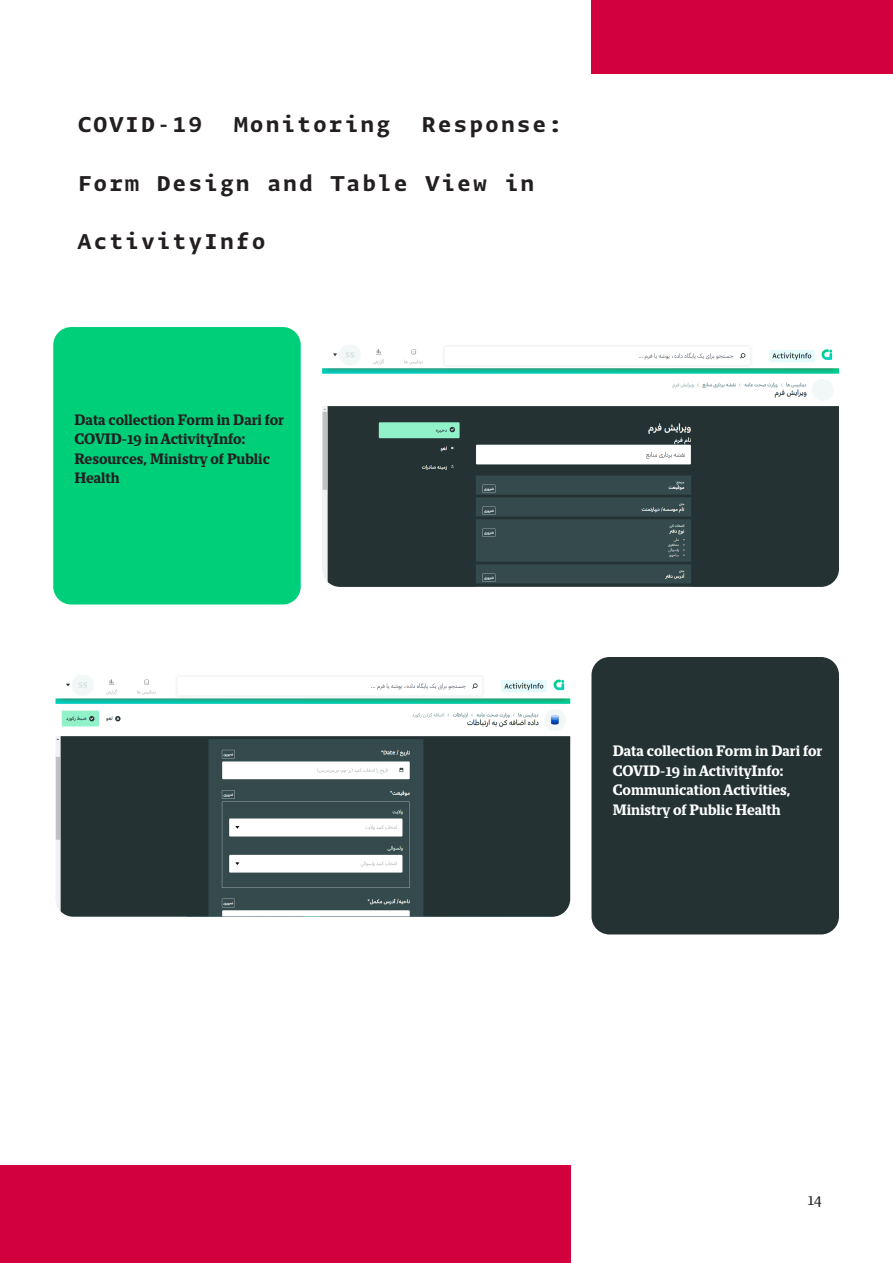
<style>
.page{position:relative;width:893px;height:1263px;background:#fff}
.page>*{position:absolute;margin:0;border:0;box-sizing:border-box;transform-origin:0 0}
.Long_title{font:25.5px "Greta Mono Std Bld";color:#231f20}
.Quote_or_important_f{font:700 13.5px/19.5px "Tribunal Std";color:#fff}
.Quote_or_important_f-2{font:700 13.5px/19.5px "Tribunal Std";color:#231f20}
.t1{font:13.5px "Tribunal Std";color:#231f20}
</style>
<div class="page">
<div style="left:53px;top:327px;width:248px;height:277px;background:#00cf79;border-radius:18px"></div>
<div style="left:591px;top:0;width:302px;height:74px;background:#d2003d"></div>
<div style="left:0;top:1166px;width:570px;height:97px;background:#d2003d"></div>
<img style="left:322px;top:345px;width:517px;height:242px">
<img style="left:56px;top:675px;width:514px;height:242px">
<div style="left:591px;top:657px;width:248px;height:277px;background:#243233;border-radius:18px"></div>
<p class="Long_title" style="left:77px;top:110px;width:488px">COVID-19 Monitoring Response:</p>
<p class="Long_title" style="left:77px;top:169px;width:460px">Form Design and Table View in</p>
<p class="Long_title" style="left:77px;top:227px;width:191px">ActivityInfo</p>
<p class="Quote_or_important_f-2" style="left:75px;top:410px;width:211px">Data collection Form in Dari for<br>COVID-19 in ActivityInfo:</p>
<p class="Quote_or_important_f-2" style="left:75px;top:449px;width:197px">Resources, Ministry of Public<br>Health</p>
<p class="Quote_or_important_f" style="left:613px;top:741px;width:211px">Data collection Form in Dari for<br>COVID-19 in ActivityInfo:</p>
<p class="Quote_or_important_f" style="left:613px;top:780px;width:179px">Communication Activities,<br>Ministry of Public Health</p>
<p class="t1" style="left:808px;top:1190px;width:15px">14</p>
</div>
